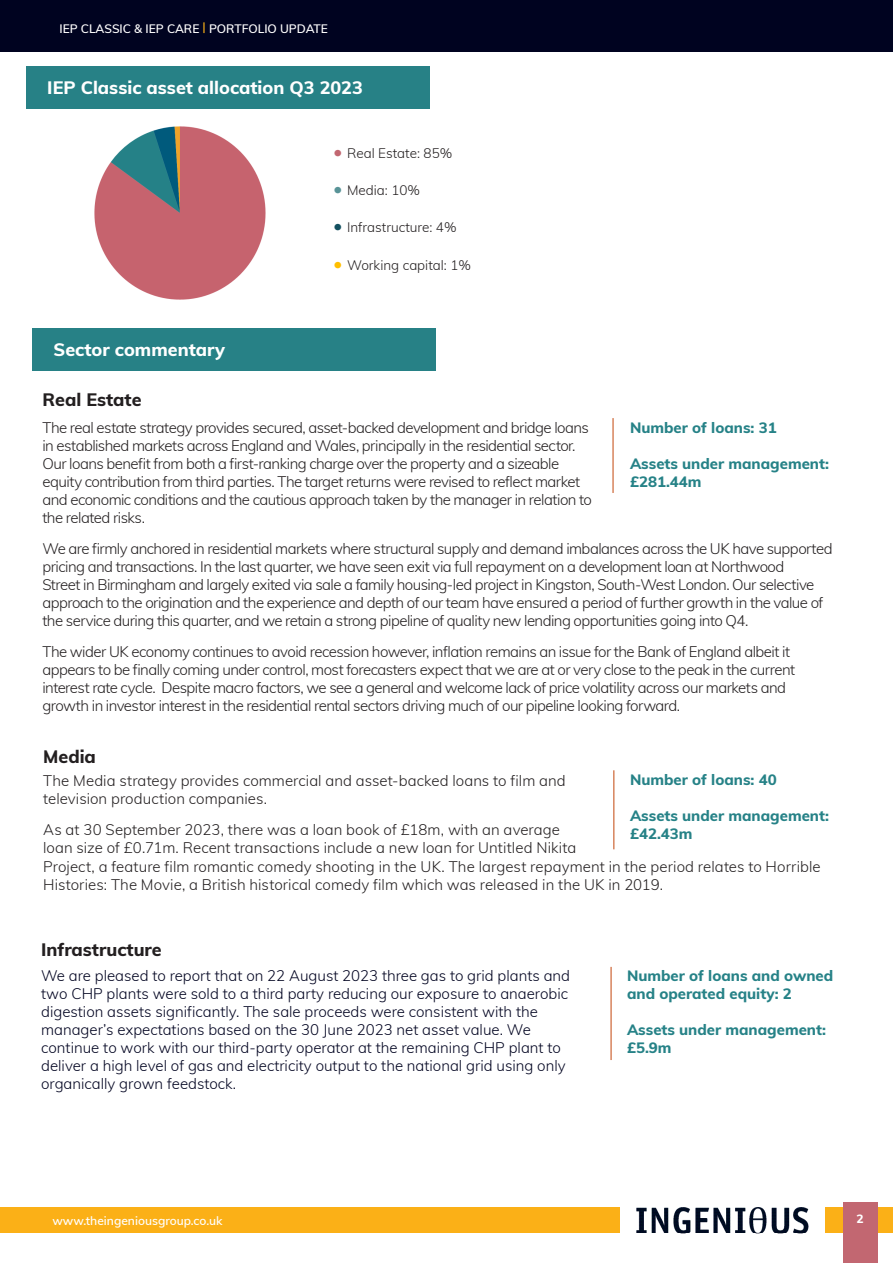
<style>
.page{position:relative;width:893px;height:1263px;background:#fff}
.page>*{position:absolute;margin:0;border:0;box-sizing:border-box;transform-origin:0 0}
.Heading_2{font:800 18px "Muli";color:#fff}
.Heading_2-2{font:800 18px "Muli";color:#231f20}
.Body_Copy{font:300 15px/18px "Muli";letter-spacing:-.035em;color:#231f20}
.Body_Copy-2{font:300 15px/18px "Muli";color:#000320}
.Body_Copy-3{font:300 15px/18px "Muli";letter-spacing:.005em;color:#231f20}
.t1{font:800 15px/18px "Muli";color:#268287}
.t2{font:300 13.5px "Muli";color:#231f20}
.t3{font:600 12px "Muli";color:#fff}
.t4{font:800 12px "Muli";color:#fff}
.s1{color:#fbb017}
.s2{font-size:18px;color:#c26771}
.s3{font-size:18px;color:#589397}
.s4{font-size:18px;color:#135060}
.s5{font-size:18px;color:#ffbf00}
</style>
<div class="page">
<img style="left:94px;top:126px;width:172px;height:174px">
<div style="left:26px;top:66px;width:404px;height:43px;background:#278186"></div>
<div style="left:0;top:1208px;width:893px;height:25px;background:#fbb017"></div>
<div style="left:620px;top:1206px;width:204px;height:29px;background:#fff"></div>
<img style="left:636px;top:1208px;width:172px;height:26px">
<div style="left:843px;top:1202px;width:34px;height:61px;background:#c26771"></div>
<div style="left:0;top:0;width:893px;height:51px;background:#000320"></div>
<div style="left:32px;top:328px;width:404px;height:42px;background:#278186"></div>
<hr style="left:610px;top:967px;width:2px;height:93px;background:#d7845d">
<hr style="left:612px;top:418px;width:2px;height:75px;background:#d7845d">
<hr style="left:613px;top:770px;width:2px;height:79px;background:#d7845d">
<p class="t3" style="left:60px;top:20px;width:270px">IEP CLASSIC &amp; IEP CARE <span class="s1">|</span> PORTFOLIO UPDATE</p>
<p class="Heading_2" style="left:47px;top:75px;width:317px">IEP Classic asset allocation Q3 2023</p>
<p class="Heading_2" style="left:54px;top:336px;width:173px">Sector commentary</p>
<p class="t2" style="left:333px;top:143px;width:121px"><span class="s2">•</span> Real Estate: 85%</p>
<p class="t2" style="left:333px;top:180px;width:89px"><span class="s3">•</span> Media: 10%</p>
<p class="t2" style="left:333px;top:218px;width:125px"><span class="s4">•</span> Infrastructure: 4%</p>
<p class="t2" style="left:333px;top:255px;width:140px"><span class="s5">•</span> Working capital: 1%</p>
<p class="Heading_2-2" style="left:42px;top:387px;width:101px">Real Estate</p>
<p class="Body_Copy" style="left:42px;top:418px;width:551px">The real estate strategy provides secured, asset-backed development and bridge loans in established markets across England and Wales, principally in the residential sector.<br>Our loans benefit from both a first-ranking charge over the property and a sizeable equity contribution from third parties. The target returns were revised to reflect market and economic conditions and the cautious approach taken by the manager in relation to</p>
<p class="t1" style="left:630px;top:418px;width:148px">Number of loans: 31</p>
<p class="t1" style="left:630px;top:454px;width:201px">Assets under management:</p>
<p class="t1" style="left:630px;top:472px;width:73px">£281.44m</p>
<p class="Body_Copy" style="left:42px;top:502px;width:792px;line-height:30.8px">the related risks.<br>We are firmly anchored in residential markets where structural supply and demand imbalances across the UK have supported</p>
<p class="Body_Copy" style="left:42px;top:557px;width:782px">pricing and transactions. In the last quarter, we have seen exit via full repayment on a development loan at Northwood Street in Birmingham and largely exited via sale a family housing-led project in Kingston, South-West London. Our selective approach to the origination and the experience and depth of our team have ensured a period of further growth in the value of the service during this quarter, and we retain a strong pipeline of quality new lending opportunities going into Q4.</p>
<p class="Body_Copy" style="left:42px;top:642px;width:754px">The wider UK economy continues to avoid recession however, inflation remains an issue for the Bank of England albeit it appears to be finally coming under control, most forecasters expect that we are at or very close to the peak in the current interest rate cycle. Despite macro factors, we see a general and welcome lack of price volatility across our markets and growth in investor interest in the residential rental sectors driving much of our pipeline looking forward.</p>
<p class="Heading_2-2" style="left:43px;top:743px;width:54px">Media</p>
<p class="Body_Copy-3" style="left:43px;top:771px;width:524px">The Media strategy provides commercial and asset-backed loans to film and television production companies.</p>
<p class="Body_Copy-3" style="left:43px;top:820px;width:535px">As at 30 September 2023, there was a loan book of £18m, with an average loan size of £0.71m. Recent transactions include a new loan for Untitled Nikita</p>
<p class="t1" style="left:630px;top:770px;width:148px">Number of loans: 40</p>
<p class="t1" style="left:630px;top:806px;width:201px">Assets under management: £42.43m</p>
<p class="Body_Copy-3" style="left:43px;top:856px;width:779px">Project, a feature film romantic comedy shooting in the UK. The largest repayment in the period relates to Horrible<br>Histories: The Movie, a British historical comedy film which was released in the UK in 2019.</p>
<p class="Heading_2-2" style="left:41px;top:936px;width:122px">Infrastructure</p>
<p class="Body_Copy-2" style="left:41px;top:966px;width:530px">We are pleased to report that on 22 August 2023 three gas to grid plants and two CHP plants were sold to a third party reducing our exposure to anaerobic digestion assets significantly. The sale proceeds were consistent with the manager’s expectations based on the 30 June 2023 net asset value. We continue to work with our third-party operator at the remaining CHP plant to deliver a high level of gas and electricity output to the national grid using only organically grown feedstock.</p>
<p class="t1" style="left:627px;top:966px;width:208px">Number of loans and owned and operated equity: 2</p>
<p class="t1" style="left:627px;top:1020px;width:201px">Assets under management: £5.9m</p>
<p class="t3" style="left:52px;top:1212px;width:172px">www.theingeniousgroup.co.uk</p>
<p class="t4" style="left:856px;top:1210px;width:9px">2</p>
</div>
